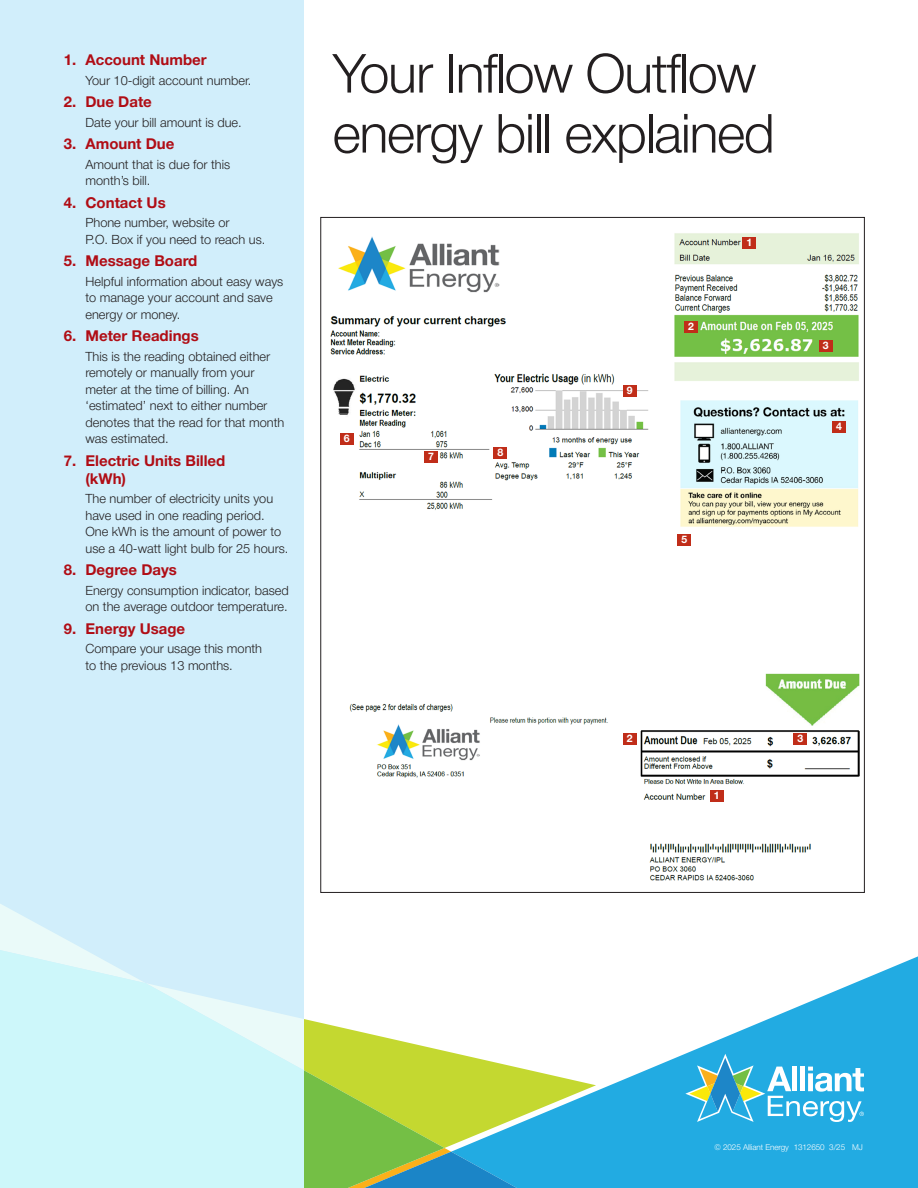
<style>
.page{position:relative;width:918px;height:1188px;background:#fff}
.page>*{position:absolute;margin:0;border:0;box-sizing:border-box;transform-origin:0 0}
.Copy{font:300 54px/60px "Helvetica Neue Cyr";letter-spacing:-.025em;color:#231f20}
.Heads{font:700 15px/18px "Helvetica Neue Cyr";color:#b00d15}
.Copy-2{font:300 12.75px/16.5px "Helvetica Neue Cyr";color:#231f20}
.t1{font:700 10.5px "Helvetica Neue Cyr";color:#fff}
.t2{font:300 8.1px "Helvetica Neue Cyr";letter-spacing:-.01em;color:#fff}
</style>
<div class="page">
<svg style="left:554px;top:956px;width:364px;height:232px;fill:#22abe2"></svg>
<svg style="left:304px;top:1019px;width:250px;height:169px"></svg>
<div style="left:0;top:0;width:304px;height:1188px;background:#d1eefb"></div>
<img style="left:330px;top:233px;width:530px;height:648px">
<div style="left:743px;top:238px;width:13px;height:11px;background:#c02d19"></div>
<div style="left:710px;top:790px;width:13px;height:12px;background:#c02d19"></div>
<div style="left:794px;top:734px;width:13px;height:11px;background:#c02d19"></div>
<div style="left:623px;top:734px;width:14px;height:11px;background:#c02d19"></div>
<div style="left:684px;top:321px;width:14px;height:11px;background:#c02d19"></div>
<div style="left:819px;top:340px;width:13px;height:12px;background:#c02d19"></div>
<div style="left:832px;top:422px;width:14px;height:11px;background:#c02d19"></div>
<div style="left:678px;top:535px;width:13px;height:11px;background:#c02d19"></div>
<div style="left:340px;top:433px;width:14px;height:12px;background:#c02d19"></div>
<div style="left:424px;top:452px;width:14px;height:11px;background:#c02d19"></div>
<div style="left:494px;top:447px;width:13px;height:11px;background:#c02d19"></div>
<div style="left:623px;top:385px;width:14px;height:12px;background:#c02d19"></div>
<svg style="left:685px;top:1054px;width:179px;height:68px;background:#56bada"></svg>
<p class="Heads" style="left:64px;top:51px;width:144px">1. Account Number</p>
<p class="Copy-2" style="left:86px;top:72px;width:168px">Your 10-digit account number.</p>
<p class="Heads" style="left:64px;top:93px;width:89px">2. Due Date</p>
<p class="Copy-2" style="left:86px;top:114px;width:158px">Date your bill amount is due.</p>
<p class="Heads" style="left:64px;top:135px;width:112px">3. Amount Due</p>
<p class="Copy-2" style="left:86px;top:156px;width:146px">Amount that is due for this month’s bill.</p>
<p class="Heads" style="left:64px;top:193px;width:103px">4. Contact Us</p>
<p class="Copy-2" style="left:86px;top:214px;width:181px">Phone number, website or<br>P.O. Box if you need to reach us.</p>
<p class="Heads" style="left:64px;top:252px;width:135px">5. Message Board</p>
<p class="Copy-2" style="left:86px;top:273px;width:199px">Helpful information about easy ways to manage your account and save energy or money.</p>
<p class="Heads" style="left:64px;top:327px;width:136px">6. Meter Readings</p>
<p class="Copy-2" style="left:86px;top:348px;width:200px">This is the reading obtained either remotely or manually from your meter at the time of billing. An ‘estimated’ next to either number denotes that the read for that month was estimated.</p>
<p class="Heads" style="left:86px;top:451px;width:141px;text-indent:-22px">7. Electric Units Billed (kWh)</p>
<p class="Copy-2" style="left:86px;top:490px;width:204px">The number of electricity units you have used in one reading period.<br>One kWh is the amount of power to use a 40-watt light bulb for 25 hours.</p>
<p class="Heads" style="left:64px;top:561px;width:114px">8. Degree Days</p>
<p class="Copy-2" style="left:86px;top:582px;width:205px">Energy consumption indicator, based on the average outdoor temperature.</p>
<p class="Heads" style="left:64px;top:619px;width:123px">9. Energy Usage</p>
<p class="Copy-2" style="left:86px;top:640px;width:178px">Compare your usage this month to the previous 13 months.</p>
<p class="Copy" style="left:333px;top:44px;width:444px">Your Inflow Outflow energy bill explained</p>
<p class="t1" style="left:344px;top:432px;width:7px">6</p>
<p class="t1" style="left:428px;top:451px;width:7px">7</p>
<p class="t1" style="left:497px;top:446px;width:7px">8</p>
<p class="t1" style="left:627px;top:384px;width:7px">9</p>
<p class="t1" style="left:688px;top:320px;width:7px">2</p>
<p class="t1" style="left:746px;top:237px;width:7px">1</p>
<p class="t1" style="left:681px;top:534px;width:7px">5</p>
<p class="t1" style="left:823px;top:339px;width:7px">3</p>
<p class="t1" style="left:836px;top:421px;width:7px">4</p>
<p class="t1" style="left:627px;top:733px;width:7px">2</p>
<p class="t1" style="left:797px;top:733px;width:7px">3</p>
<p class="t1" style="left:714px;top:789px;width:7px">1</p>
<p class="t2" style="left:714px;top:1143px;width:150px">© 2025 Alliant Energy 1312650 3/25 MJ</p>
</div>
